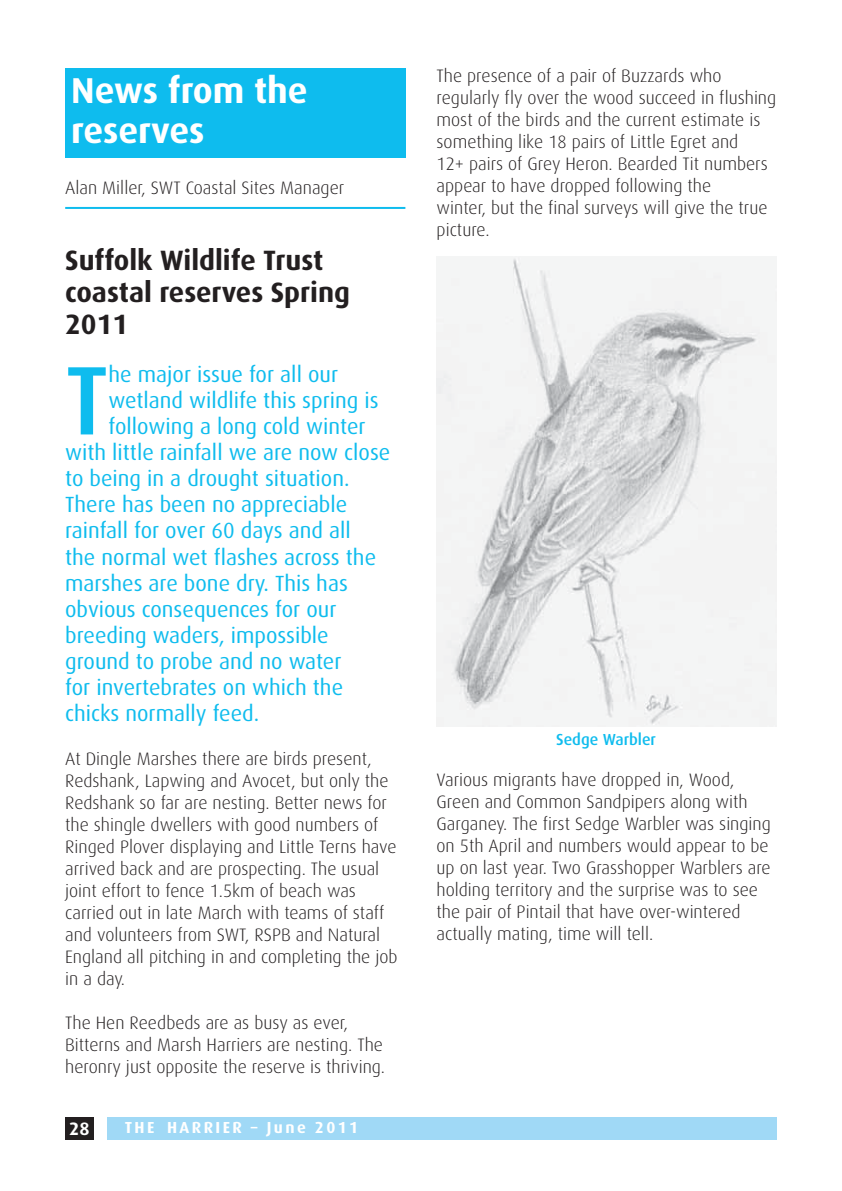
<style>
.page{position:relative;width:842px;height:1191px;background:#fff}
.page>*{position:absolute;margin:0;border:0;box-sizing:border-box;transform-origin:0 0}
.t1{font:500 97.6px "Dax";color:#0ebcee}
.t2{font:700 36px/40px "Dax";color:#fff}
.t3{font:700 28px/32px "Dax";color:#231f20}
.t4{font:22px "Dax";color:#0ebcee}
.t5{font:300 18px/22px "Dax";color:#231f20}
.t6{font:700 18px "Dax";color:#fff}
.t7{font:700 16px "Dax";letter-spacing:.15em;color:#fff}
.t8{font:500 16px "Dax";color:#0ebcee}
</style>
<div class="page">
<div style="left:65px;top:1117px;width:29px;height:23px;background:#231f20"></div>
<div style="left:108px;top:1117px;width:669px;height:23px;background:#a0d9f6"></div>
<hr style="left:65px;top:207px;width:340px;height:2px;background:#0ebcee">
<img style="left:437px;top:256px;width:340px;height:471px">
<div style="left:65px;top:68px;width:340px;height:89px;background:#0ebcee"></div>
<h2 class="t2" style="left:71px;top:72px;width:238px">News from the reserves</h2>
<p class="t5" style="left:65px;top:178px;width:281px">Alan Miller, SWT Coastal Sites Manager</p>
<h3 class="t3" style="left:65px;top:246px;width:286px">Suffolk Wildlife Trust coastal reserves Spring<br>2011</h3>
<h1 class="t1" style="left:65px;top:353px;width:45px">T</h1>
<p class="t4" style="left:108px;top:364px;width:231px">he major issue for all our</p>
<p class="t4" style="left:108px;top:390px;width:272px">wetland wildlife this spring is</p>
<p class="t4" style="left:108px;top:416px;width:259px">following a long cold winter</p>
<p class="t4" style="left:65px;top:442px;width:327px">with little rainfall we are now close</p>
<p class="t4" style="left:65px;top:468px;width:286px">to being in a drought situation.</p>
<p class="t4" style="left:65px;top:494px;width:284px">There has been no appreciable</p>
<p class="t4" style="left:65px;top:520px;width:287px">rainfall for over 60 days and all</p>
<p class="t4" style="left:65px;top:546px;width:312px">the normal wet flashes across the</p>
<p class="t4" style="left:65px;top:572px;width:284px">marshes are bone dry. This has</p>
<p class="t4" style="left:65px;top:598px;width:273px">obvious consequences for our</p>
<p class="t4" style="left:65px;top:624px;width:265px">breeding waders, impossible</p>
<p class="t4" style="left:65px;top:650px;width:278px">ground to probe and no water</p>
<p class="t4" style="left:65px;top:676px;width:279px">for invertebrates on which the</p>
<p class="t4" style="left:65px;top:702px;width:196px">chicks normally feed.</p>
<p class="t5" style="left:65px;top:748px;width:334px">At Dingle Marshes there are birds present, Redshank, Lapwing and Avocet, but only the Redshank so far are nesting. Better news for the shingle dwellers with good numbers of Ringed Plover displaying and Little Terns have arrived back and are prospecting. The usual joint effort to fence 1.5km of beach was carried out in late March with teams of staff and volunteers from SWT, RSPB and Natural England all pitching in and completing the job in a day.</p>
<p class="t5" style="left:65px;top:1012px;width:321px">The Hen Reedbeds are as busy as ever,<br>Bitterns and Marsh Harriers are nesting. The heronry just opposite the reserve is thriving.</p>
<p class="t6" style="left:69px;top:1119px;width:22px">28</p>
<p class="t7" style="left:125px;top:1119px;width:235px">THE HARRIER – June 2011</p>
<p class="t5" style="left:437px;top:66px;width:341px">The presence of a pair of Buzzards who regularly fly over the wood succeed in flushing most of the birds and the current estimate is something like 18 pairs of Little Egret and<br>12+ pairs of Grey Heron. Bearded Tit numbers appear to have dropped following the<br>winter, but the final surveys will give the true picture.</p>
<p class="t8" style="left:556px;top:731px;width:101px">Sedge Warbler</p>
<p class="t5" style="left:437px;top:770px;width:336px">Various migrants have dropped in, Wood, Green and Common Sandpipers along with Garganey. The first Sedge Warbler was singing on 5th April and numbers would appear to be up on last year. Two Grasshopper Warblers are holding territory and the surprise was to see the pair of Pintail that have over-wintered actually mating, time will tell.</p>
</div>
